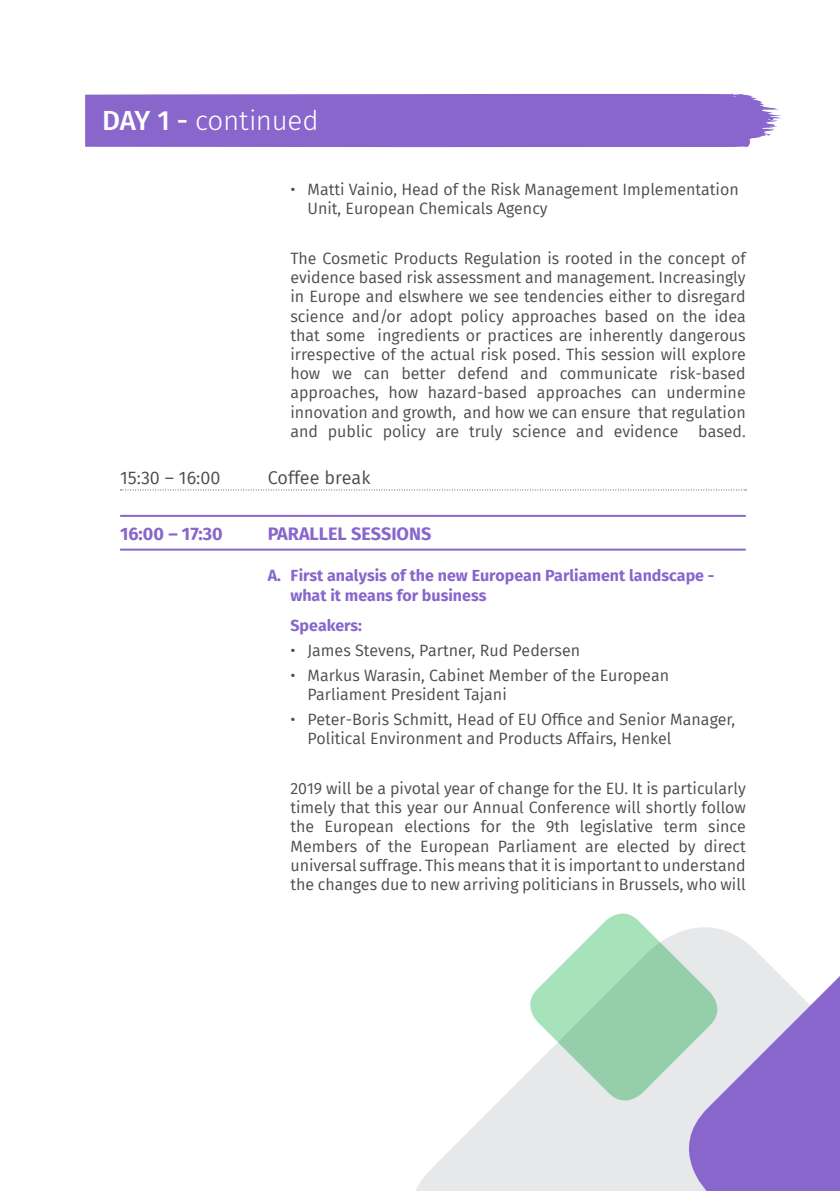
<style>
.page{position:relative;width:840px;height:1191px;background:#fff}
.page>*{position:absolute;margin:0;border:0;box-sizing:border-box;transform-origin:0 0}
.t1{font:300 27.8px "Fira Sans";letter-spacing:-.01em;color:#fff}
.t2{font:700 18px "Fira Sans";color:#86c}
.t3{font:18px "Fira Sans";color:#4b4c4d}
.t4{font:16px/19.2px "Fira Sans";color:#4b4c4d}
.t5{font:700 16px/19.2px "Fira Sans";color:#86c}
.s1{font-weight:500}
</style>
<div class="page">
<svg style="left:415px;top:1073px;width:250px;height:118px;fill:#e6e8e9"></svg>
<svg style="left:665px;top:929px;width:174px;height:262px;background:#b4a2db"></svg>
<svg style="left:528px;top:913px;width:191px;height:189px"></svg>
<div style="left:85px;top:93px;width:697px;height:54px;background:#86c"></div>
<svg style="left:120px;top:489px;width:626px;height:1px"></svg>
<hr style="left:120px;top:515px;width:625px;height:2px;background:#86c">
<hr style="left:120px;top:548px;width:625px;height:2px;background:#86c">
<p class="t1" style="left:102px;top:101px;width:218px"><span class="s1">DAY 1 -</span> continued</p>
<p class="t4" style="left:307px;top:179px;width:432px;text-indent:-17px">• Matti Vainio, Head of the Risk Management Implementation<br>Unit, European Chemicals Agency</p>
<p class="t4" style="left:290px;top:248px;width:456px;text-align:justify">The Cosmetic Products Regulation is rooted in the concept of evidence based risk assessment and management. Increasingly in Europe and elswhere we see tendencies either to disregard science and/or adopt policy approaches based on the idea that some ingredients or practices are inherently dangerous irrespective of the actual risk posed. This session will explore how we can better defend and communicate risk-based approaches, how hazard-based approaches can undermine innovation and growth, and how we can ensure that regulation and public policy are truly science and evidence based.</p>
<p class="t3" style="left:120px;top:464px;width:102px">15:30 – 16:00</p>
<p class="t3" style="left:267px;top:464px;width:104px">Coffee break</p>
<p class="t2" style="left:120px;top:518px;width:104px">16:00 – 17:30</p>
<p class="t2" style="left:267px;top:518px;width:165px">PARALLEL SESSIONS</p>
<p class="t5" style="left:290px;top:565px;width:425px;text-indent:-23px">A. First analysis of the new European Parliament landscape - what it means for business</p>
<p class="t5" style="left:290px;top:615px;width:73px">Speakers:</p>
<p class="t4" style="left:290px;top:640px;width:291px">• James Stevens, Partner, Rud Pedersen</p>
<p class="t4" style="left:307px;top:665px;width:363px;text-indent:-17px">• Markus Warasin, Cabinet Member of the European<br>Parliament President Tajani</p>
<p class="t4" style="left:307px;top:709px;width:429px;text-indent:-17px">• Peter-Boris Schmitt, Head of EU Office and Senior Manager,<br>Political Environment and Products Affairs, Henkel</p>
<p class="t4" style="left:290px;top:778px;width:456px;text-align:justify">2019 will be a pivotal year of change for the EU. It is particularly timely that this year our Annual Conference will shortly follow the European elections for the 9th legislative term since Members of the European Parliament are elected by direct universal suffrage. This means that it is important to understand the changes due to new arriving politicians in Brussels, who will</p>
</div>
